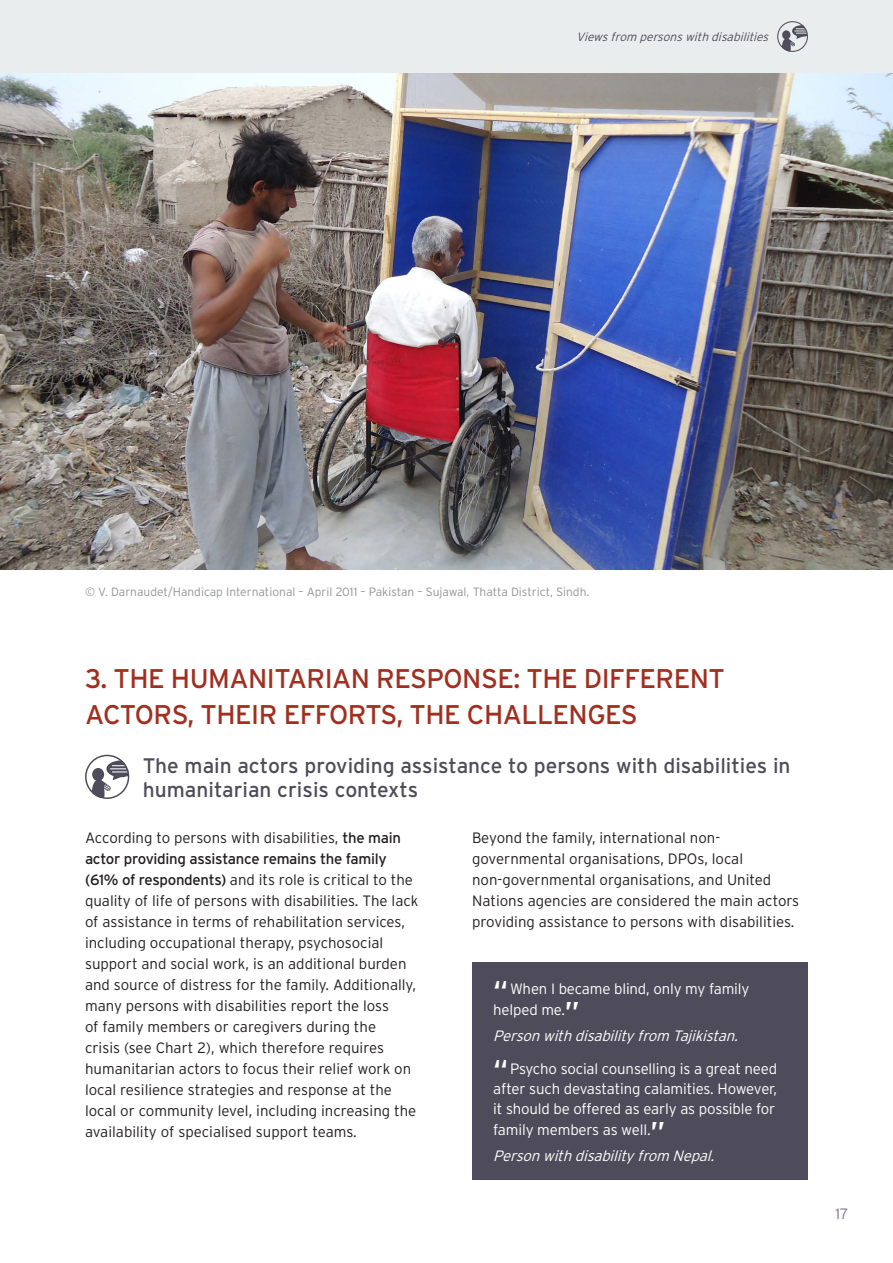
<style>
.page{position:relative;width:893px;height:1263px;background:#fff}
.page>*{position:absolute;margin:0;border:0;box-sizing:border-box;transform-origin:0 0}
.titres_principaux_ro{font:27px/36px "Interstate";letter-spacing:-.02em;color:#a12f20}
.titre_view_from{font:21px/24px "Interstate";color:#4e4c5a}
.text_courant{font:300 15px/21px "Interstate";color:#231f20}
.citation{font:300 15px/20.5px "Interstate";letter-spacing:-.01em;color:#fff}
.citation-2{font:italic 300 15px "Interstate";color:#fff}
.t1{font:300 15px "Interstate";color:#817594}
.photo_legend{font:300 12px "Interstate";color:#939598}
.roulette_droite{font:italic 300 12px "Interstate";color:#4e4c5a}
.s1{font-weight:400}
.s2{font-weight:400;font-size:30px}
</style>
<div class="page">
<img style="left:0;top:73px;width:893px;height:497px">
<svg style="left:85px;top:755px;width:44px;height:44px"></svg>
<div style="left:0;top:0;width:893px;height:73px;background:#eaeded"></div>
<svg style="left:777px;top:21px;width:31px;height:31px"></svg>
<div style="left:472px;top:962px;width:336px;height:217px;background:#4e4c5a"></div>
<p class="roulette_droite" style="left:576px;top:30px;width:197px">Viewsfrom personswithdisabilities</p>
<p class="photo_legend" style="left:85px;top:584px;width:506px">© V. Darnaudet/Handicap International – April 2011 – Pakistan – Sujawal, Thatta District, Sindh.</p>
<p class="titres_principaux_ro" style="left:85px;top:661px;width:641px">3. THE HUMANITARIAN RESPONSE: THE DIFFERENT<br>ACTORS, THEIR EFFORTS, THE CHALLENGES</p>
<p class="titre_view_from" style="left:143px;top:754px;width:649px">The main actors providing assistance to persons with disabilities in humanitarian crisis contexts</p>
<p class="text_courant" style="left:85px;top:827px;width:335px">According to persons with disabilities, <span class="s1">the main actor providing assistance remains the family (61% of respondents)</span> and its role is critical to the quality of life of persons with disabilities. The lack of assistance in terms of rehabilitation services, including occupational therapy, psychosocial support and social work, is an additional burden and source of distress for the family. Additionally, many persons with disabilities report the loss<br>of family members or caregivers during the<br>crisis (see Chart 2), which therefore requires humanitarian actors to focus their relief work on local resilience strategies and response at the local or community level, including increasing the availability of specialised support teams.</p>
<p class="text_courant" style="left:472px;top:827px;width:329px">Beyond the family, international non&shy;governmental organisations, DPOs, local non-governmental organisations, and United Nations agencies are considered the main actors providing assistance to persons with disabilities.</p>
<p class="citation" style="left:493px;top:978px;width:258px;line-height:21px"><span class="s2">“</span>When I became blind, only my family helped me.<span class="s2">”</span></p>
<p class="citation-2" style="left:493px;top:1026px;width:251px">Personwithdisabilityfrom Tajikistan.</p>
<p class="citation" style="left:493px;top:1058px;width:285px;text-align:justify"><span class="s2">“</span>Psycho social counselling is a great need after such devastating calamities. However, it should be offered as early as possible for family members as well.<span class="s2">”</span></p>
<p class="citation-2" style="left:493px;top:1146px;width:227px">Personwithdisabilityfrom Nepal.</p>
<p class="t1" style="left:835px;top:1204px;width:15px">17</p>
</div>
